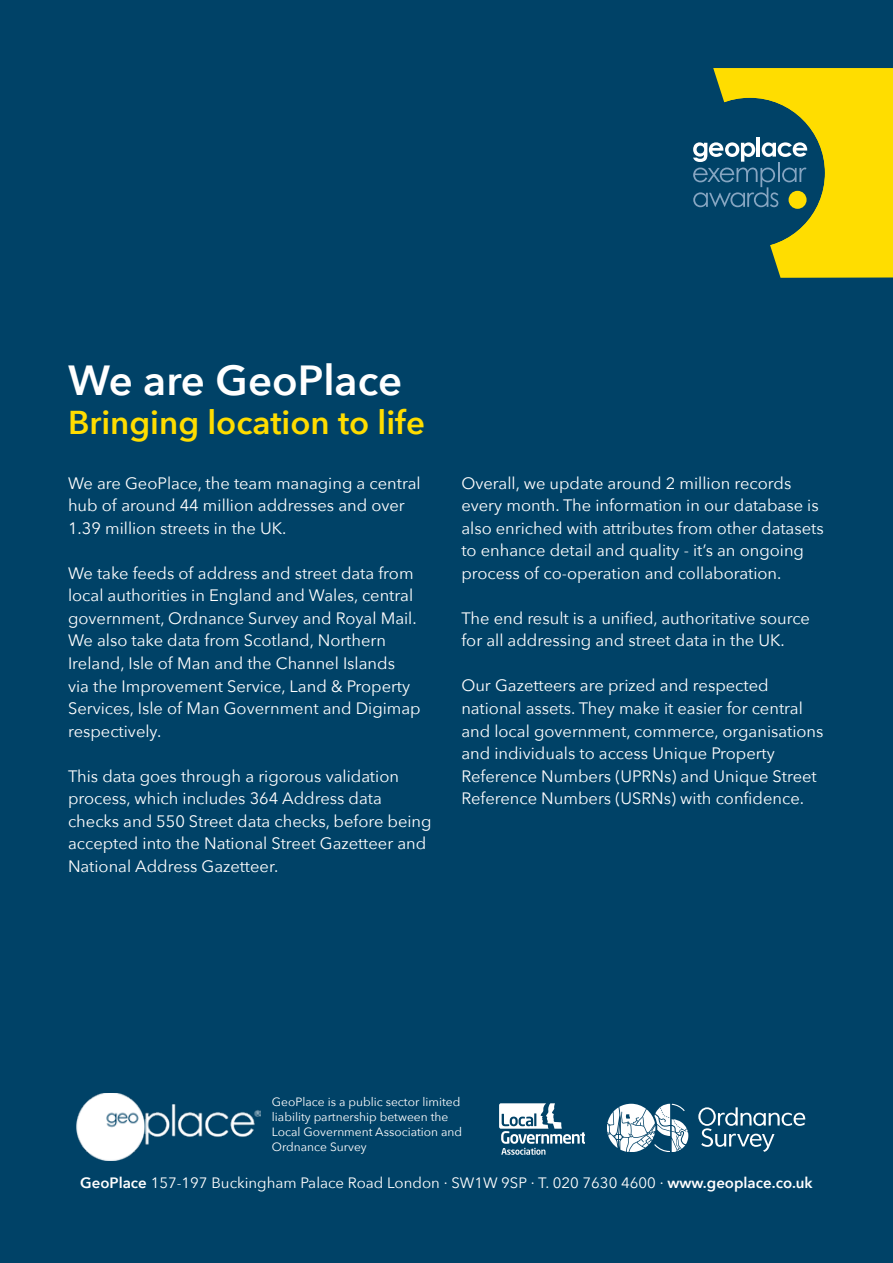
<style>
.page{position:relative;width:893px;height:1263px;background:#004267}
.page>*{position:absolute;margin:0;border:0;box-sizing:border-box;transform-origin:0 0}
.t1{font:600 42px "Avenir Next";color:#fff}
.t2{font:600 33px "Avenir Next";color:#fd0}
.t3{font:16.5px/22.5px "Avenir Next";color:#fff}
.t4{font:15px "Avenir Next";color:#fff}
.t5{font:12px/15px "Avenir Next";color:#fff}
.s1{font-weight:600}
</style>
<div class="page">
<img style="left:77px;top:1093px;width:183px;height:67px">
<svg style="left:499px;top:1104px;width:86px;height:50px"></svg>
<svg style="left:698px;top:1107px;width:107px;height:45px"></svg>
<svg style="left:607px;top:1104px;width:81px;height:48px"></svg>
<svg style="left:693px;top:68px;width:200px;height:210px"></svg>
<h1 class="t1" style="left:68px;top:344px;width:336px">We are GeoPlace</h1>
<h2 class="t2" style="left:68px;top:394px;width:358px">Bringing location to life</h2>
<p class="t3" style="left:68px;top:471px;width:354px">We are GeoPlace, the team managing a central hub of around 44 million addresses and over<br>1.39 million streets in the UK.</p>
<p class="t3" style="left:68px;top:561px;width:354px">We take feeds of address and street data from local authorities in England and Wales, central government, Ordnance Survey and Royal Mail.<br>We also take data from Scotland, Northern Ireland, Isle of Man and the Channel Islands<br>via the Improvement Service, Land &amp; Property Services, Isle of Man Government and Digimap respectively.</p>
<p class="t3" style="left:68px;top:764px;width:365px">This data goes through a rigorous validation process, which includes 364 Address data checks and 550 Street data checks, before being accepted into the National Street Gazetteer and National Address Gazetteer.</p>
<p class="t3" style="left:461px;top:471px;width:364px">Overall, we update around 2 million records every month. The information in our database is also enriched with attributes from other datasets to enhance detail and quality - it’s an ongoing process of co-operation and collaboration.</p>
<p class="t3" style="left:461px;top:606px;width:350px">The end result is a unified, authoritative source for all addressing and street data in the UK.</p>
<p class="t3" style="left:461px;top:674px;width:364px">Our Gazetteers are prized and respected national assets. They make it easier for central and local government, commerce, organisations and individuals to access Unique Property Reference Numbers (UPRNs) and Unique Street Reference Numbers (USRNs) with confidence.</p>
<p class="t5" style="left:272px;top:1093px;width:192px">GeoPlace is a public sector limited liability partnership between the<br>Local Government Association and<br>Ordnance Survey</p>
<p class="t4" style="left:80px;top:1170px;width:734px"><span class="s1">GeoPlace</span> 157-197 Buckingham Palace Road London · SW1W 9SP · T. 020 7630 4600 · <span class="s1">www.geoplace.co.uk</span></p>
</div>
